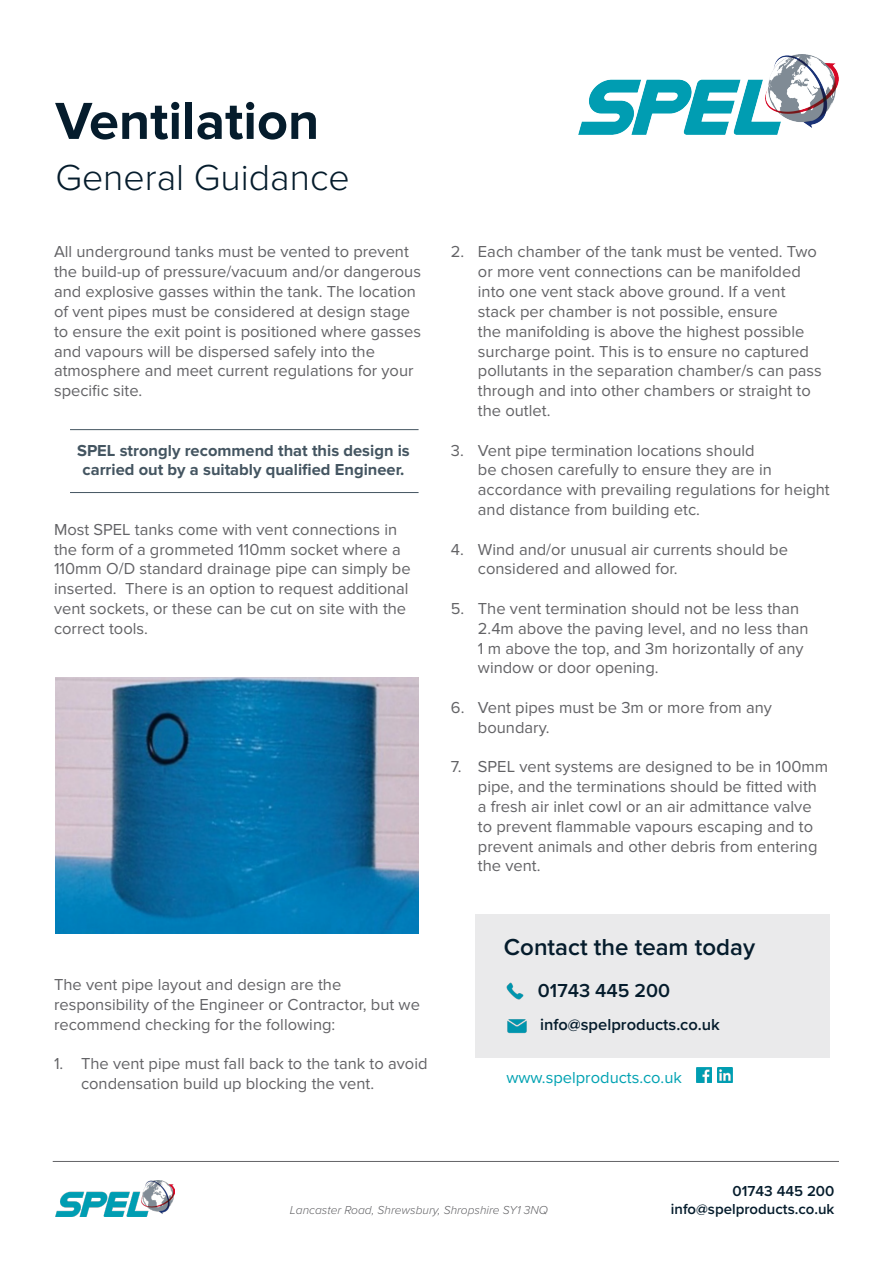
<style>
.page{position:relative;width:893px;height:1263px;background:#fff}
.page>*{position:absolute;margin:0;border:0;box-sizing:border-box;transform-origin:0 0}
._5__Page_header__24p{font:700 54px "Proxima Nova";color:#051c2c}
._5__Page_header__24p-2{font:300 37.5px "Proxima Nova";color:#051c2c}
.t1{font:600 24px "Proxima Nova";color:#051c2c}
._4__Inside_intro_tex{font:600 19.5px "Proxima Nova";color:#051c2c}
.t2{font:16.5px/19.8px "Proxima Nova";color:#636366}
.t3{font:700 16.5px/19.8px "Proxima Nova";color:#445561;text-align:center}
._4__Inside_intro_tex-2{font:600 16.5px "Proxima Nova";color:#051c2c}
._4__Inside_intro_tex-3{font:16.5px "Proxima Nova";color:#00a2b2}
.t4{font:600 15px "Proxima Nova";color:#051c2c}
.t5{font:italic 300 12px "Proxima Nova";color:#636366}
</style>
<div class="page">
<img style="left:55px;top:677px;width:364px;height:256px">
<hr style="left:70px;top:429px;width:349px;height:1px;background:#445561">
<hr style="left:70px;top:492px;width:349px;height:1px;background:#445561">
<div style="left:475px;top:914px;width:355px;height:144px;background:#eaeaeb"></div>
<img style="left:507px;top:1019px;width:20px;height:15px">
<img style="left:506px;top:983px;width:17px;height:17px">
<img style="left:696px;top:1068px;width:15px;height:15px">
<img style="left:717px;top:1068px;width:16px;height:15px">
<img style="left:55px;top:1180px;width:120px;height:37px">
<hr style="left:53px;top:1161px;width:786px;height:1px;background:#636366">
<img style="left:579px;top:54px;width:259px;height:80px">
<p class="_5__Page_header__24p" style="left:55px;top:90px;width:265px">Ventilation</p>
<p class="_5__Page_header__24p-2" style="left:55px;top:149px;width:296px">General Guidance</p>
<p class="t2" style="left:54px;top:242px;width:369px">All underground tanks must be vented to prevent the build-up of pressure/vacuum and/or dangerous and explosive gasses within the tank. The location of vent pipes must be considered at design stage to ensure the exit point is positioned where gasses and vapours will be dispersed safely into the atmosphere and meet current regulations for your specific site.</p>
<p class="t3" style="left:77px;top:440px;width:334px">SPEL strongly recommend that this design is carried out by a suitably qualified Engineer.</p>
<p class="t2" style="left:54px;top:520px;width:358px">Most SPEL tanks come with vent connections in the form of a grommeted 110mm socket where a 110mm O/D standard drainage pipe can simply be inserted. There is an option to request additional vent sockets, or these can be cut on site with the correct tools.</p>
<p class="t2" style="left:478px;top:242px;width:345px;text-indent:-27px">2. Each chamber of the tank must be vented. Two or more vent connections can be manifolded into one vent stack above ground. If a vent stack per chamber is not possible, ensure<br>the manifolding is above the highest possible surcharge point. This is to ensure no captured pollutants in the separation chamber/s can pass through and into other chambers or straight to the outlet.</p>
<p class="t2" style="left:478px;top:440px;width:353px;text-indent:-27px">3. Vent pipe termination locations should<br>be chosen carefully to ensure they are in accordance with prevailing regulations for height and distance from building etc.</p>
<p class="t2" style="left:478px;top:539px;width:312px;text-indent:-27px">4. Wind and/or unusual air currents should be considered and allowed for.</p>
<p class="t2" style="left:478px;top:599px;width:332px;text-indent:-27px">5. The vent termination should not be less than 2.4m above the paving level, and no less than 1 m above the top, and 3m horizontally of any window or door opening.</p>
<p class="t2" style="left:478px;top:698px;width:296px;text-indent:-27px">6. Vent pipes must be 3m or more from any boundary.</p>
<p class="t2" style="left:478px;top:757px;width:352px;text-indent:-27px">7. SPEL vent systems are designed to be in 100mm pipe, and the terminations should be fitted with a fresh air inlet cowl or an air admittance valve to prevent flammable vapours escaping and to prevent animals and other debris from entering the vent.</p>
<p class="t2" style="left:54px;top:975px;width:367px">The vent pipe layout and design are the responsibility of the Engineer or Contractor, but we recommend checking for the following:</p>
<p class="t2" style="left:81px;top:1054px;width:348px;text-indent:-27px">1. The vent pipe must fall back to the tank to avoid condensation build up blocking the vent.</p>
<p class="t1" style="left:504px;top:929px;width:253px">Contact the team today</p>
<p class="_4__Inside_intro_tex" style="left:538px;top:976px;width:134px">01743 445 200</p>
<p class="_4__Inside_intro_tex-2" style="left:540px;top:1012px;width:181px">info@spelproducts.co.uk</p>
<p class="_4__Inside_intro_tex-3" style="left:506px;top:1068px;width:177px">www.spelproducts.co.uk</p>
<p class="t5" style="left:290px;top:1201px;width:259px">Lancaster Road, Shrewsbury, Shropshire SY1 3NQ</p>
<p class="t4" style="left:733px;top:1179px;width:103px">01743 445 200</p>
<p class="t4" style="left:671px;top:1197px;width:165px">info@spelproducts.co.uk</p>
</div>
